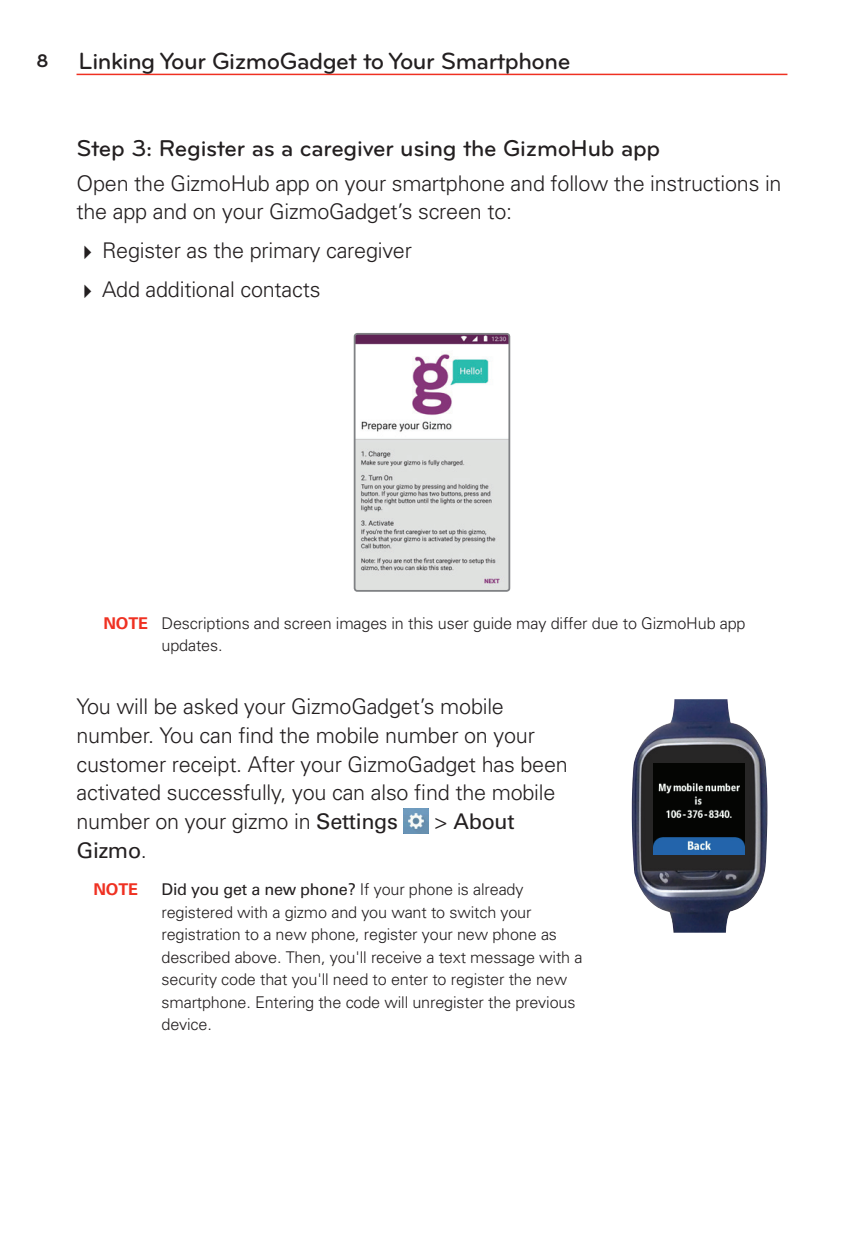
<style>
.page{position:relative;width:864px;height:1242px;background:#fff}
.page>*{position:absolute;margin:0;border:0;box-sizing:border-box;transform-origin:0 0}
.t1{font:500 24.3px "Bryant LG";letter-spacing:-.02em;color:#231f20}
.t2{font:500 23.7px "Bryant LG";letter-spacing:-.01em;color:#231f20}
.t3{font:300 21.6px/28.8px "Univers";letter-spacing:-.01em;color:#231f20}
.t4{font:21.6px "Univers";letter-spacing:-.015em;color:#231f20}
.t5{font:300 16.2px/22.5px "Univers";letter-spacing:-.01em;color:#231f20}
.t6{font:700 16.2px "Univers";color:#ef3122}
.s1{font-weight:700;font-size:18.9px}
.s2{font-weight:700;color:#ef3122}
.s3{font-weight:400}
.s4{font-weight:300}
</style>
<div class="page">
<hr style="left:77px;top:74px;width:710px;height:1px;background:#ef3122">
<img style="left:357px;top:336px;width:150px;height:253px">
<div style="left:354px;top:333px;width:156px;height:259px;border:2px solid #808285;border-radius:3px"></div>
<img style="left:403px;top:809px;width:25px;height:25px">
<img style="left:631px;top:699px;width:137px;height:234px">
<img style="left:653px;top:764px;width:91px;height:90px">
<h1 class="t1" style="left:36px;top:46px;width:536px"><span class="s1">8</span> Linking Your GizmoGadget to Your Smartphone</h1>
<h2 class="t2" style="left:77px;top:133px;width:585px">Step 3: Register as a caregiver using the GizmoHub app</h2>
<h3 class="t3" style="left:77px;top:169px;width:707px">Open the GizmoHub app on your smartphone and follow the instructions in the app and on your GizmoGadget’s screen to:</h3>
<h3 class="t3" style="left:102px;top:231px;width:311px;line-height:39px">Register as the primary caregiver<br>Add additional contacts</h3>
<p class="t5" style="left:162px;top:612px;width:586px;text-indent:-58px"><span class="s2">NOTE</span> Descriptions and screen images in this user guide may differ due to GizmoHub app updates.</p>
<h3 class="t3" style="left:77px;top:692px;width:493px">You will be asked your GizmoGadget’s mobile number. You can find the mobile number on your customer receipt. After your GizmoGadget has been activated successfully, you can also find the mobile number on your gizmo in <span class="s3">Settings</span></h3>
<h3 class="t4" style="left:434px;top:809px;width:82px"><span class="s4">&gt;</span> About</h3>
<h3 class="t4" style="left:77px;top:838px;width:72px">Gizmo<span class="s4">.</span></h3>
<p class="t6" style="left:94px;top:880px;width:46px">NOTE</p>
<p class="t5" style="left:162px;top:878px;width:422px"><span class="s3">Did you get a new phone?</span> If your phone is already registered with a gizmo and you want to switch your registration to a new phone, register your new phone as described above. Then, you'll receive a text message with a security code that you'll need to enter to register the new smartphone. Entering the code will unregister the previous device.</p>
</div>
